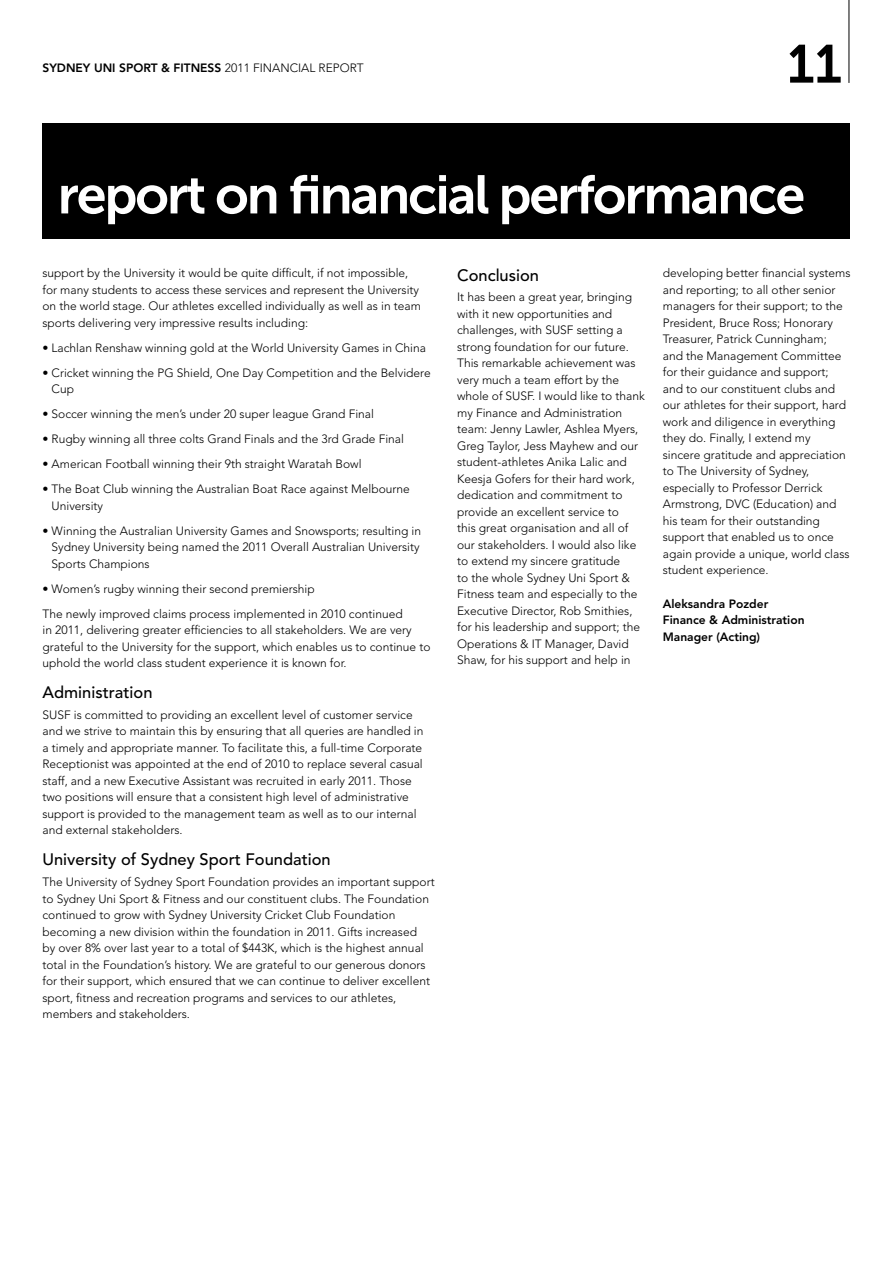
<style>
.page{position:relative;width:893px;height:1263px;background:#fff}
.page>*{position:absolute;margin:0;border:0;box-sizing:border-box;transform-origin:0 0}
.t1{font:54px "Museo Sans 700";letter-spacing:-.04em;color:#fff}
.t2{font:53.4px "Museo Sans 700";color:#000}
.t3{font:500 16.5px "Avenir";color:#000}
.t4{font:300 12px/16.5px "Avenir";color:#000}
.t5{font:800 12px/16.5px "Avenir";color:#000}
.s1{font-weight:300}
</style>
<div class="page">
<div style="left:43px;top:123px;width:807px;height:116px;background:#000"></div>
<hr style="left:849px;top:0;width:1px;height:83px;background:#000">
<p class="t5" style="left:43px;top:59px;width:323px">SYDNEY UNI SPORT &amp; FITNESS <span class="s1">2011 FINANCIAL REPORT</span></p>
<h2 class="t2" style="left:787px;top:34px;width:56px">11</h2>
<h1 class="t1" style="left:58px;top:165px;width:749px">report on financial performance</h1>
<p class="t4" style="left:43px;top:265px;width:380px">support by the University it would be quite difficult, if not impossible, for many students to access these services and represent the University on the world stage. Our athletes excelled individually as well as in team sports delivering very impressive results including:</p>
<p class="t4" style="left:43px;top:339px;width:385px">• Lachlan Renshaw winning gold at the World University Games in China</p>
<p class="t4" style="left:52px;top:364px;width:381px;text-indent:-9px">• Cricket winning the PG Shield, One Day Competition and the Belvidere<br>Cup</p>
<p class="t4" style="left:43px;top:406px;width:333px">• Soccer winning the men’s under 20 super league Grand Final</p>
<p class="t4" style="left:43px;top:431px;width:363px">• Rugby winning all three colts Grand Finals and the 3rd Grade Final</p>
<p class="t4" style="left:43px;top:456px;width:321px">• American Football winning their 9th straight Waratah Bowl</p>
<p class="t4" style="left:52px;top:481px;width:360px;text-indent:-9px">• The Boat Club winning the Australian Boat Race against Melbourne<br>University</p>
<p class="t4" style="left:52px;top:522px;width:371px;text-indent:-9px">• Winning the Australian University Games and Snowsports; resulting in<br>Sydney University being named the 2011 Overall Australian University<br>Sports Champions</p>
<p class="t4" style="left:43px;top:576px;width:362px;line-height:25px">• Women’s rugby winning their second premiership<br>The newly improved claims process implemented in 2010 continued</p>
<p class="t4" style="left:43px;top:622px;width:389px">in 2011, delivering greater efficiencies to all stakeholders. We are very grateful to the University for the support, which enables us to continue to uphold the world class student experience it is known for.</p>
<h3 class="t3" style="left:43px;top:683px;width:111px">Administration</h3>
<p class="t4" style="left:43px;top:706px;width:382px">SUSF is committed to providing an excellent level of customer service and we strive to maintain this by ensuring that all queries are handled in a timely and appropriate manner. To facilitate this, a full-time Corporate Receptionist was appointed at the end of 2010 to replace several casual staff, and a new Executive Assistant was recruited in early 2011. Those two positions will ensure that a consistent high level of administrative support is provided to the management team as well as to our internal and external stakeholders.</p>
<h3 class="t3" style="left:43px;top:850px;width:290px">University of Sydney Sport Foundation</h3>
<p class="t4" style="left:43px;top:874px;width:394px">The University of Sydney Sport Foundation provides an important support to Sydney Uni Sport &amp; Fitness and our constituent clubs. The Foundation continued to grow with Sydney University Cricket Club Foundation becoming a new division within the foundation in 2011. Gifts increased<br>by over 8% over last year to a total of $443K, which is the highest annual total in the Foundation’s history. We are grateful to our generous donors for their support, which ensured that we can continue to deliver excellent sport, fitness and recreation programs and services to our athletes, members and stakeholders.</p>
<h3 class="t3" style="left:457px;top:265px;width:83px">Conclusion</h3>
<p class="t4" style="left:457px;top:289px;width:189px">It has been a great year, bringing with it new opportunities and challenges, with SUSF setting a strong foundation for our future.<br>This remarkable achievement was very much a team effort by the whole of SUSF. I would like to thank my Finance and Administration team: Jenny Lawler, Ashlea Myers,<br>Greg Taylor, Jess Mayhew and our student-athletes Anika Lalic and<br>Keesja Gofers for their hard work, dedication and commitment to provide an excellent service to<br>this great organisation and all of our stakeholders. I would also like to extend my sincere gratitude<br>to the whole Sydney Uni Sport &amp;<br>Fitness team and especially to the<br>Executive Director, Rob Smithies, for his leadership and support; the<br>Operations &amp; IT Manager, David<br>Shaw, for his support and help in</p>
<p class="t4" style="left:663px;top:265px;width:189px">developing better financial systems and reporting; to all other senior managers for their support; to the<br>President, Bruce Ross; Honorary<br>Treasurer, Patrick Cunningham;<br>and the Management Committee for their guidance and support; and to our constituent clubs and our athletes for their support, hard work and diligence in everything they do. Finally, I extend my sincere gratitude and appreciation to The University of Sydney, especially to Professor Derrick<br>Armstrong, DVC (Education) and his team for their outstanding support that enabled us to once again provide a unique, world class student experience.</p>
<p class="t5" style="left:663px;top:595px;width:143px">Aleksandra Pozder<br>Finance &amp; Administration<br>Manager (Acting)</p>
</div>
